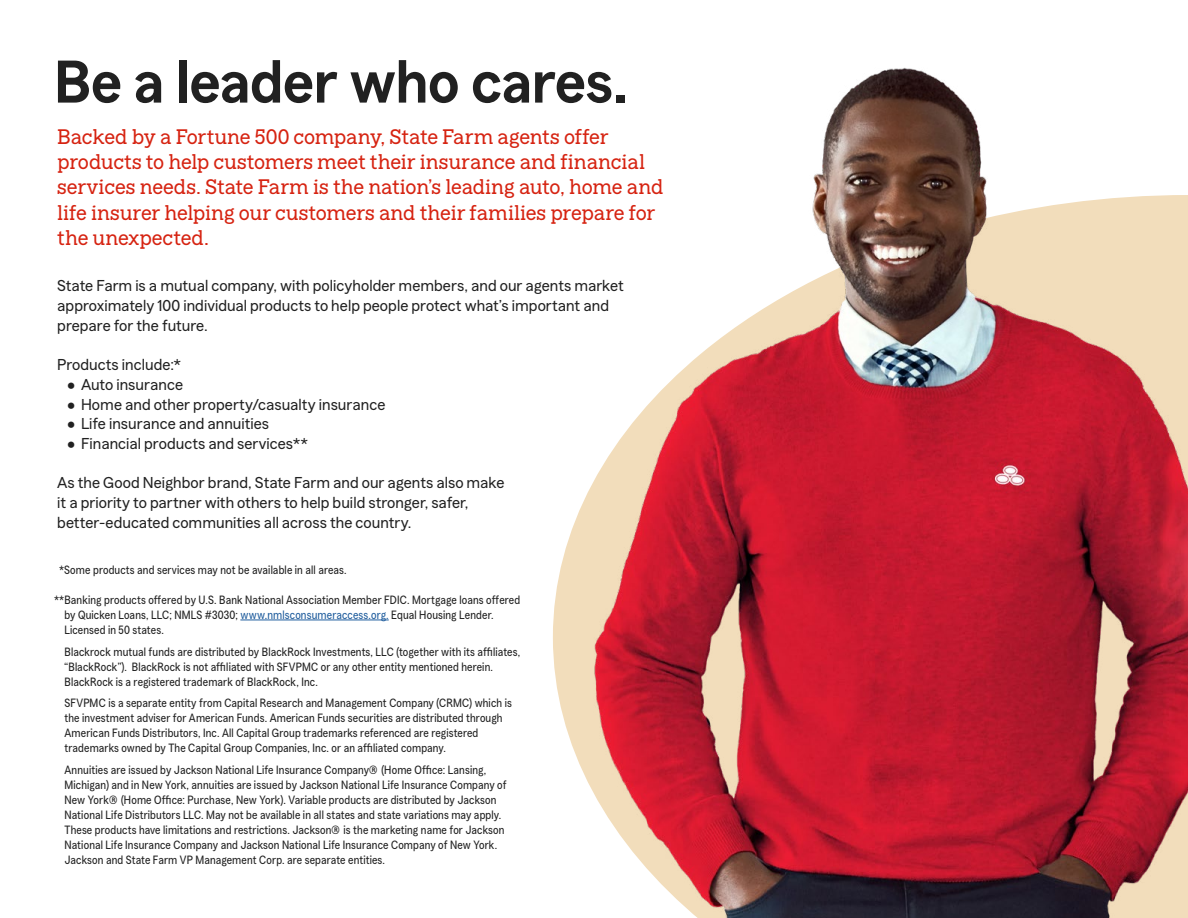
<style>
.page{position:relative;width:1188px;height:918px;background:#fff}
.page>*{position:absolute;margin:0;border:0;box-sizing:border-box;transform-origin:0 0}
.H2_Headline_Pages{font:600 60px "Mecherle Sans";letter-spacing:-.005em;color:#212121}
.H3_Subhead{font:21px/25.2px "Mecherle Slab";letter-spacing:-.01em;color:#d62311}
.P_Body{font:15.75px/19.6px "Mecherle Sans";letter-spacing:.005em;color:#212121}
.P-list_bullet{font:15.75px "Mecherle Sans";letter-spacing:.005em;color:#212121}
.P_Legal{font:12px/15px "Mecherle Legal";letter-spacing:.01em;color:#212121}
.s1{color:#215e9e}
</style>
<div class="page">
<hr style="left:240px;top:620px;width:149px;height:1px;background:#215e9e">
<img style="left:553px;top:195px;width:635px;height:723px">
<img style="left:780px;top:67px;width:262px;height:365px">
<h2 class="H2_Headline_Pages" style="left:54px;top:37px;width:576px">Be a leader who cares.</h2>
<h3 class="H3_Subhead" style="left:57px;top:122px;width:608px">Backed by a Fortune 500 company, State Farm agents offer products to help customers meet their insurance and financial services needs. State Farm is the nation’s leading auto, home and life insurer helping our customers and their families prepare for the unexpected.</h3>
<p class="P_Body" style="left:57px;top:275px;width:568px">State Farm is a mutual company, with policyholder members, and our agents market approximately 100 individual products to help people protect what’s important and prepare for the future.</p>
<p class="P_Body" style="left:57px;top:354px;width:125px">Products include:*</p>
<p class="P-list_bullet" style="left:68px;top:373px;width:117px">• Auto insurance</p>
<p class="P-list_bullet" style="left:68px;top:393px;width:319px">• Home and other property/casualty insurance</p>
<p class="P-list_bullet" style="left:68px;top:412px;width:203px">• Life insurance and annuities</p>
<p class="P-list_bullet" style="left:68px;top:432px;width:242px">• Financial products and services**</p>
<p class="P_Body" style="left:57px;top:472px;width:449px">As the Good Neighbor brand, State Farm and our agents also make</p>
<p class="P_Body" style="left:57px;top:491px;width:413px">it a priority to partner with others to help build stronger, safer,</p>
<p class="P_Body" style="left:57px;top:511px;width:356px">better-educated communities all across the country.</p>
<p class="P_Legal" style="left:59px;top:561px;width:289px">*Some products and services may not be available in all areas.</p>
<p class="P_Legal" style="left:64px;top:591px;width:457px;text-indent:-10px">**Banking products offered by U.S. Bank National Association Member FDIC. Mortgage loans offered by Quicken Loans, LLC; NMLS #3030; <span class="s1">www.nmlsconsumeraccess.org.</span> Equal Housing Lender.<br>Licensed in 50 states.</p>
<p class="P_Legal" style="left:64px;top:643px;width:457px">Blackrock mutual funds are distributed by BlackRock Investments, LLC (together with its affiliates, “BlackRock”). BlackRock is not affiliated with SFVPMC or any other entity mentioned herein.<br>BlackRock is a registered trademark of BlackRock, Inc.</p>
<p class="P_Legal" style="left:64px;top:695px;width:449px">SFVPMC is a separate entity from Capital Research and Management Company (CRMC) which is the investment adviser for American Funds. American Funds securities are distributed through American Funds Distributors, Inc. All Capital Group trademarks referenced are registered trademarks owned by The Capital Group Companies, Inc. or an affiliated company.</p>
<p class="P_Legal" style="left:64px;top:761px;width:444px">Annuities are issued by Jackson National Life Insurance Company® (Home Office: Lansing, Michigan) and in New York, annuities are issued by Jackson National Life Insurance Company of New York® (Home Office: Purchase, New York). Variable products are distributed by Jackson National Life Distributors LLC. May not be available in all states and state variations may apply.<br>These products have limitations and restrictions. Jackson® is the marketing name for Jackson National Life Insurance Company and Jackson National Life Insurance Company of New York.<br>Jackson and State Farm VP Management Corp. are separate entities.</p>
</div>
